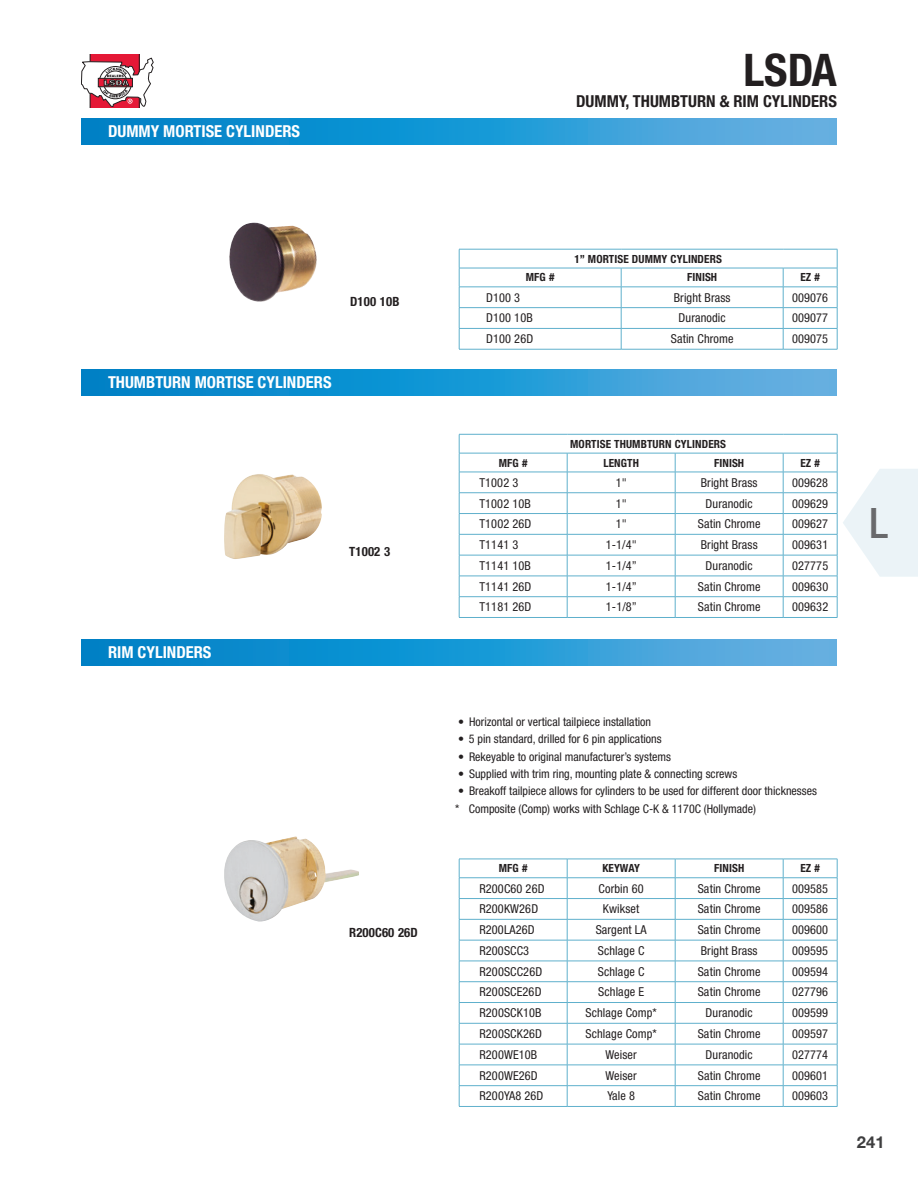
<style>
.page{position:relative;width:918px;height:1188px;background:#fff}
.page>*{position:absolute;margin:0;border:0;box-sizing:border-box;transform-origin:0 0}
.t1{font:700 condensed 45px "Helvetica Neue LT Std";color:#231f20}
.t2{font:500 condensed 42px "Helvetica Neue LT Std";color:#69696c}
.t3{font:700 condensed 16.5px "Helvetica Neue LT Std";color:#fff}
.t4{font:700 condensed 16.5px "Helvetica Neue LT Std";color:#231f20}
.t5{font:700 16.5px "Helvetica Neue LT Std";color:#3e3e3f}
.t6{font:700 condensed 12.75px "Helvetica Neue LT Std";letter-spacing:.01em;color:#231f20}
.t7{font:condensed 12.3px "Helvetica Neue LT Std";letter-spacing:.01em;color:#231f20}
.t8{font:condensed 12px/17.4px "Helvetica Neue LT Std";color:#231f20}
.t9{font:700 condensed 11.25px "Helvetica Neue LT Std";letter-spacing:.01em;color:#231f20}
</style>
<div class="page">
<svg style="left:81px;top:54px;width:73px;height:54px"></svg>
<svg style="left:81px;top:119px;width:756px;height:16px;background:#2598d4"></svg>
<hr style="left:459px;top:1065px;width:108px;height:1px;background:#5fb0cc">
<hr style="left:567px;top:1065px;width:108px;height:1px;background:#5fb0cc">
<hr style="left:675px;top:1065px;width:108px;height:1px;background:#5fb0cc">
<hr style="left:783px;top:1065px;width:54px;height:1px;background:#5fb0cc">
<hr style="left:459px;top:1085px;width:108px;height:1px;background:#5fb0cc">
<svg style="left:459px;top:1053px;width:1px;height:53px"></svg>
<hr style="left:567px;top:1085px;width:108px;height:1px;background:#5fb0cc">
<svg style="left:567px;top:1053px;width:1px;height:53px"></svg>
<hr style="left:675px;top:1085px;width:108px;height:1px;background:#5fb0cc">
<svg style="left:675px;top:1053px;width:1px;height:53px"></svg>
<hr style="left:783px;top:1085px;width:54px;height:1px;background:#5fb0cc">
<svg style="left:783px;top:1053px;width:1px;height:53px"></svg>
<svg style="left:837px;top:1053px;width:1px;height:53px"></svg>
<hr style="left:459px;top:1106px;width:108px;height:1px;background:#5fb0cc">
<hr style="left:567px;top:1106px;width:108px;height:1px;background:#5fb0cc">
<hr style="left:675px;top:1106px;width:108px;height:1px;background:#5fb0cc">
<hr style="left:783px;top:1106px;width:54px;height:1px;background:#5fb0cc">
<img style="left:81px;top:135px;width:837px;height:918px">
<h3 class="t3" style="left:108px;top:121px;width:193px">DUMMY MORTISE CYLINDERS</h3>
<h1 class="t1" style="left:743px;top:43px;width:95px">LSDA</h1>
<h3 class="t4" style="left:576px;top:91px;width:262px">DUMMY, THUMBTURN &amp; RIM CYLINDERS</h3>
<p class="t6" style="left:350px;top:294px;width:51px">D100 10B</p>
<h3 class="t3" style="left:108px;top:373px;width:224px">THUMBTURN MORTISE CYLINDERS</h3>
<h3 class="t3" style="left:108px;top:642px;width:104px">RIM CYLINDERS</h3>
<p class="t6" style="left:349px;top:544px;width:42px">T1002 3</p>
<p class="t6" style="left:349px;top:925px;width:70px">R200C60 26D</p>
<p class="t9" style="left:574px;top:252px;width:149px">1” MORTISE DUMMY CYLINDERS</p>
<p class="t9" style="left:526px;top:271px;width:8px">MFG</p>
<p class="t9" style="left:549px;top:271px;width:7px">#</p>
<p class="t9" style="left:687px;top:271px;width:25px">FINISH</p>
<p class="t9" style="left:800px;top:271px;width:21px">EZ #</p>
<p class="t7" style="left:486px;top:290px;width:36px">D100 3</p>
<p class="t7" style="left:674px;top:290px;width:58px">Bright Brass</p>
<p class="t7" style="left:792px;top:290px;width:38px">009076</p>
<p class="t7" style="left:486px;top:311px;width:48px">D100 10B</p>
<p class="t7" style="left:679px;top:311px;width:49px">Duranodic</p>
<p class="t7" style="left:792px;top:311px;width:38px">009077</p>
<p class="t7" style="left:486px;top:332px;width:49px">D100 26D</p>
<p class="t7" style="left:671px;top:332px;width:64px">Satin Chrome</p>
<p class="t7" style="left:792px;top:332px;width:38px">009075</p>
<p class="t9" style="left:570px;top:437px;width:157px">MORTISE THUMBTURN CYLINDERS</p>
<p class="t9" style="left:499px;top:456px;width:8px">MFG</p>
<p class="t9" style="left:522px;top:456px;width:7px">#</p>
<p class="t9" style="left:603px;top:456px;width:36px">LENGTH</p>
<p class="t9" style="left:714px;top:456px;width:25px">FINISH</p>
<p class="t9" style="left:800px;top:456px;width:21px">EZ #</p>
<p class="t7" style="left:479px;top:475px;width:40px">T1002 3</p>
<p class="t7" style="left:616px;top:475px;width:13px">1"</p>
<p class="t7" style="left:701px;top:475px;width:58px">Bright Brass</p>
<p class="t7" style="left:792px;top:475px;width:38px">009628</p>
<p class="t7" style="left:479px;top:496px;width:53px">T1002 10B</p>
<p class="t7" style="left:616px;top:496px;width:13px">1"</p>
<p class="t7" style="left:706px;top:496px;width:49px">Duranodic</p>
<p class="t7" style="left:792px;top:496px;width:38px">009629</p>
<p class="t7" style="left:479px;top:517px;width:53px">T1002 26D</p>
<p class="t7" style="left:616px;top:517px;width:13px">1"</p>
<p class="t7" style="left:698px;top:517px;width:64px">Satin Chrome</p>
<p class="t7" style="left:792px;top:517px;width:38px">009627</p>
<p class="t7" style="left:479px;top:538px;width:40px">T1141 3</p>
<p class="t7" style="left:606px;top:538px;width:33px">1-1/4"</p>
<p class="t7" style="left:701px;top:538px;width:58px">Bright Brass</p>
<p class="t7" style="left:792px;top:538px;width:38px">009631</p>
<p class="t7" style="left:479px;top:558px;width:53px">T1141 10B</p>
<p class="t7" style="left:606px;top:558px;width:33px">1-1/4”</p>
<p class="t7" style="left:706px;top:558px;width:49px">Duranodic</p>
<p class="t7" style="left:792px;top:558px;width:38px">027775</p>
<p class="t7" style="left:479px;top:579px;width:53px">T1141 26D</p>
<p class="t7" style="left:606px;top:579px;width:33px">1-1/4”</p>
<p class="t7" style="left:698px;top:579px;width:64px">Satin Chrome</p>
<p class="t7" style="left:792px;top:579px;width:38px">009630</p>
<p class="t7" style="left:479px;top:600px;width:53px">T1181 26D</p>
<p class="t7" style="left:606px;top:600px;width:33px">1-1/8”</p>
<p class="t7" style="left:698px;top:600px;width:64px">Satin Chrome</p>
<p class="t7" style="left:792px;top:600px;width:38px">009632</p>
<h2 class="t2" style="left:869px;top:499px;width:20px">L</h2>
<p class="t8" style="left:458px;top:713px;width:194px">• Horizontal or vertical tailpiece installation</p>
<p class="t8" style="left:458px;top:730px;width:205px">• 5 pin standard, drilled for 6 pin applications</p>
<p class="t8" style="left:458px;top:748px;width:214px">• Rekeyable to original manufacturer’s systems</p>
<p class="t8" style="left:458px;top:765px;width:281px">• Supplied with trim ring, mounting plate &amp; connecting screws</p>
<p class="t8" style="left:455px;top:782px;width:363px">• Breakoff tailpiece allows for cylinders to be used for different door thicknesses * Composite (Comp) works with Schlage C-K &amp; 1170C (Hollymade)</p>
<p class="t9" style="left:499px;top:862px;width:8px">MFG</p>
<p class="t9" style="left:522px;top:862px;width:7px">#</p>
<p class="t9" style="left:602px;top:862px;width:39px">KEYWAY</p>
<p class="t9" style="left:714px;top:862px;width:25px">FINISH</p>
<p class="t9" style="left:800px;top:862px;width:21px">EZ #</p>
<p class="t7" style="left:479px;top:881px;width:67px">R200C60 26D</p>
<p class="t7" style="left:599px;top:881px;width:47px">Corbin 60</p>
<p class="t7" style="left:698px;top:881px;width:64px">Satin Chrome</p>
<p class="t7" style="left:792px;top:881px;width:38px">009585</p>
<p class="t7" style="left:479px;top:902px;width:60px">R200KW26D</p>
<p class="t7" style="left:603px;top:902px;width:38px">Kwikset</p>
<p class="t7" style="left:698px;top:902px;width:64px">Satin Chrome</p>
<p class="t7" style="left:792px;top:902px;width:38px">009586</p>
<p class="t7" style="left:479px;top:923px;width:57px">R200LA26D</p>
<p class="t7" style="left:596px;top:923px;width:52px">Sargent LA</p>
<p class="t7" style="left:698px;top:923px;width:64px">Satin Chrome</p>
<p class="t7" style="left:792px;top:923px;width:38px">009600</p>
<p class="t7" style="left:479px;top:943px;width:51px">R200SCC3</p>
<p class="t7" style="left:598px;top:943px;width:48px">Schlage C</p>
<p class="t7" style="left:701px;top:943px;width:58px">Bright Brass</p>
<p class="t7" style="left:792px;top:943px;width:38px">009595</p>
<p class="t7" style="left:479px;top:964px;width:64px">R200SCC26D</p>
<p class="t7" style="left:598px;top:964px;width:48px">Schlage C</p>
<p class="t7" style="left:698px;top:964px;width:64px">Satin Chrome</p>
<p class="t7" style="left:792px;top:964px;width:38px">009594</p>
<p class="t7" style="left:479px;top:985px;width:64px">R200SCE26D</p>
<p class="t7" style="left:598px;top:985px;width:47px">Schlage E</p>
<p class="t7" style="left:698px;top:985px;width:64px">Satin Chrome</p>
<p class="t7" style="left:792px;top:985px;width:38px">027796</p>
<p class="t7" style="left:479px;top:1006px;width:64px">R200SCK10B</p>
<p class="t7" style="left:585px;top:1006px;width:73px">Schlage Comp*</p>
<p class="t7" style="left:706px;top:1006px;width:49px">Duranodic</p>
<p class="t7" style="left:792px;top:1006px;width:38px">009599</p>
<p class="t7" style="left:479px;top:1027px;width:64px">R200SCK26D</p>
<p class="t7" style="left:585px;top:1027px;width:73px">Schlage Comp*</p>
<p class="t7" style="left:698px;top:1027px;width:64px">Satin Chrome</p>
<p class="t7" style="left:792px;top:1027px;width:38px">009597</p>
<p class="t7" style="left:479px;top:1047px;width:59px">R200WE10B</p>
<p class="t7" style="left:606px;top:1047px;width:33px">Weiser</p>
<p class="t7" style="left:706px;top:1047px;width:49px">Duranodic</p>
<p class="t7" style="left:792px;top:1047px;width:38px">027774</p>
<p class="t7" style="left:479px;top:1068px;width:60px">R200WE26D</p>
<p class="t7" style="left:606px;top:1068px;width:33px">Weiser</p>
<p class="t7" style="left:698px;top:1068px;width:64px">Satin Chrome</p>
<p class="t7" style="left:792px;top:1068px;width:38px">009601</p>
<p class="t7" style="left:479px;top:1089px;width:65px">R200YA8 26D</p>
<p class="t7" style="left:607px;top:1089px;width:29px">Yale 8</p>
<p class="t7" style="left:698px;top:1089px;width:64px">Satin Chrome</p>
<p class="t7" style="left:792px;top:1089px;width:38px">009603</p>
<h3 class="t5" style="left:857px;top:1132px;width:29px">241</h3>
</div>
